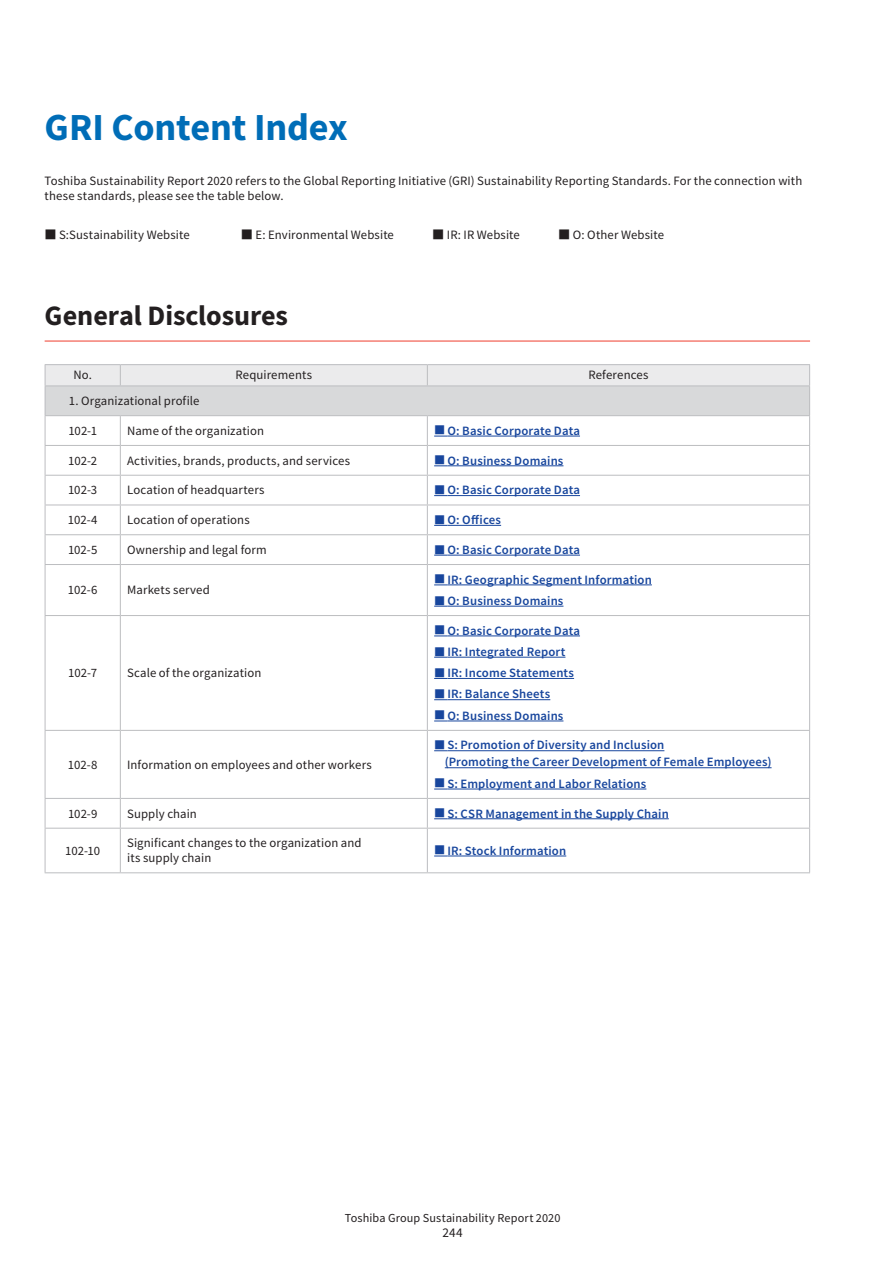
<style>
.page{position:relative;width:893px;height:1263px;background:#fff}
.page>*{position:absolute;margin:0;border:0;box-sizing:border-box;transform-origin:0 0}
._002_大タイトル{font:700 38.25px "Toshiba Sans";letter-spacing:-.005em;color:#006db7}
._017_E_見出_段落境界線オレンジ{font:700 28.2px "Toshiba Sans";color:#231f20}
.t1{font:13.35px "Toshiba Sans";color:#231f20}
._003__本文_頭ソロエ_段落前5mm{font:500 12.75px "Toshiba Sans";letter-spacing:.01em;color:#18469d}
._012_表内アタマソロエ{font:12.75px "Toshiba Sans";letter-spacing:.01em;color:#231f20}
._003__本文_頭ソロエ_段落前5mm-2{font:12.75px/14.9px "Toshiba Sans";letter-spacing:.01em;color:#231f20}
._011_表内センタリング{font:12.75px "Toshiba Sans";letter-spacing:.005em;color:#231f20}
.t2{font:12.15px "Toshiba Sans";letter-spacing:.01em;color:#231f20}
.s1{font-family:"Toshiba Sans JP";font-size:12.15px}
.s2{font-family:"Ryumin Pr 5";font-weight:300}
.s3{font-family:"Toshiba Sans JP";font-size:11.1px}
</style>
<div class="page">
<hr style="left:45px;top:341px;width:765px;height:1px;background:#ef3e2e">
<svg style="left:46px;top:565px;width:763px;height:307px"></svg>
<hr style="left:45px;top:364px;width:75px;height:1px;background:#bcbdc0">
<hr style="left:120px;top:364px;width:307px;height:1px;background:#bcbdc0">
<hr style="left:427px;top:364px;width:383px;height:1px;background:#bcbdc0">
<hr style="left:45px;top:564px;width:75px;height:1px;background:#bcbdc0">
<hr style="left:45px;top:565px;width:1px;height:50px;background:#bcbdc0">
<hr style="left:120px;top:564px;width:307px;height:1px;background:#bcbdc0">
<hr style="left:427px;top:564px;width:383px;height:1px;background:#bcbdc0">
<hr style="left:427px;top:565px;width:1px;height:50px;background:#bcbdc0">
<hr style="left:809px;top:565px;width:1px;height:50px;background:#bcbdc0">
<hr style="left:45px;top:615px;width:75px;height:1px;background:#bcbdc0">
<hr style="left:45px;top:616px;width:1px;height:114px;background:#bcbdc0">
<hr style="left:120px;top:615px;width:307px;height:1px;background:#bcbdc0">
<hr style="left:427px;top:615px;width:383px;height:1px;background:#bcbdc0">
<hr style="left:427px;top:616px;width:1px;height:114px;background:#bcbdc0">
<hr style="left:809px;top:616px;width:1px;height:114px;background:#bcbdc0">
<hr style="left:45px;top:730px;width:75px;height:1px;background:#bcbdc0">
<hr style="left:45px;top:731px;width:1px;height:67px;background:#bcbdc0">
<hr style="left:120px;top:730px;width:307px;height:1px;background:#bcbdc0">
<hr style="left:427px;top:730px;width:383px;height:1px;background:#bcbdc0">
<hr style="left:427px;top:731px;width:1px;height:67px;background:#bcbdc0">
<hr style="left:809px;top:731px;width:1px;height:67px;background:#bcbdc0">
<hr style="left:45px;top:798px;width:75px;height:1px;background:#bcbdc0">
<svg style="left:45px;top:799px;width:1px;height:29px"></svg>
<hr style="left:120px;top:798px;width:307px;height:1px;background:#bcbdc0">
<hr style="left:427px;top:798px;width:383px;height:1px;background:#bcbdc0">
<svg style="left:427px;top:799px;width:1px;height:29px"></svg>
<svg style="left:809px;top:799px;width:1px;height:29px"></svg>
<hr style="left:45px;top:828px;width:75px;height:1px;background:#bcbdc0">
<hr style="left:45px;top:828px;width:1px;height:44px;background:#bcbdc0">
<hr style="left:120px;top:828px;width:307px;height:1px;background:#bcbdc0">
<hr style="left:427px;top:828px;width:383px;height:1px;background:#bcbdc0">
<hr style="left:427px;top:828px;width:1px;height:44px;background:#bcbdc0">
<hr style="left:809px;top:828px;width:1px;height:44px;background:#bcbdc0">
<hr style="left:45px;top:872px;width:75px;height:1px;background:#bcbdc0">
<hr style="left:120px;top:872px;width:307px;height:1px;background:#bcbdc0">
<hr style="left:427px;top:872px;width:383px;height:1px;background:#bcbdc0">
<hr style="left:120px;top:565px;width:1px;height:50px;background:#bcbdc0">
<hr style="left:120px;top:616px;width:1px;height:114px;background:#bcbdc0">
<hr style="left:120px;top:731px;width:1px;height:67px;background:#bcbdc0">
<svg style="left:120px;top:799px;width:1px;height:29px"></svg>
<hr style="left:120px;top:828px;width:1px;height:44px;background:#bcbdc0">
<svg style="left:45px;top:365px;width:765px;height:199px"></svg>
<hr style="left:447px;top:555px;width:133px;height:1px;background:#18469d">
<svg style="left:434px;top:585px;width:13px;height:1px"></svg>
<hr style="left:447px;top:584px;width:205px;height:1px;background:#18469d">
<svg style="left:434px;top:606px;width:13px;height:1px"></svg>
<hr style="left:447px;top:606px;width:116px;height:1px;background:#18469d">
<svg style="left:434px;top:636px;width:13px;height:1px"></svg>
<hr style="left:447px;top:636px;width:133px;height:1px;background:#18469d">
<svg style="left:434px;top:657px;width:13px;height:1px"></svg>
<hr style="left:447px;top:657px;width:118px;height:1px;background:#18469d">
<svg style="left:434px;top:678px;width:13px;height:1px"></svg>
<hr style="left:447px;top:678px;width:127px;height:1px;background:#18469d">
<svg style="left:434px;top:699px;width:13px;height:1px"></svg>
<hr style="left:447px;top:699px;width:103px;height:1px;background:#18469d">
<svg style="left:434px;top:721px;width:13px;height:1px"></svg>
<hr style="left:447px;top:721px;width:116px;height:1px;background:#18469d">
<svg style="left:434px;top:750px;width:13px;height:1px"></svg>
<hr style="left:447px;top:750px;width:217px;height:1px;background:#18469d">
<hr style="left:445px;top:767px;width:327px;height:1px;background:#18469d">
<svg style="left:434px;top:789px;width:13px;height:1px"></svg>
<hr style="left:447px;top:789px;width:199px;height:1px;background:#18469d">
<svg style="left:434px;top:818px;width:13px;height:1px"></svg>
<hr style="left:447px;top:818px;width:222px;height:1px;background:#18469d">
<svg style="left:434px;top:856px;width:13px;height:1px"></svg>
<hr style="left:447px;top:856px;width:119px;height:1px;background:#18469d">
<p class="_002_大タイトル" style="left:45px;top:102px;width:305px">GRI Content Index</p>
<p class="_003__本文_頭ソロエ_段落前5mm-2" style="left:45px;top:173px;width:759px">Toshiba Sustainability Report 2020 refers to the Global Reporting Initiative (GRI) Sustainability Reporting Standards. For the connection with these standards, please see the table below.</p>
<p class="_003__本文_頭ソロエ_段落前5mm-2" style="left:45px;top:227px;width:621px"><span class="s1">■</span> S:Sustainability Website<span class="s2">　　　　</span><span class="s1">■</span> E: Environmental Website<span class="s2">　　　</span><span class="s1">■</span> IR: IR Website<span class="s2">　　　</span><span class="s1">■</span> O: Other Website</p>
<p class="_017_E_見出_段落境界線オレンジ" style="left:45px;top:297px;width:245px">General Disclosures</p>
<p class="_011_表内センタリング" style="left:73px;top:367px;width:20px">No.</p>
<p class="_011_表内センタリング" style="left:236px;top:367px;width:78px">Requirements</p>
<p class="_011_表内センタリング" style="left:588px;top:367px;width:62px">References</p>
<p class="_012_表内アタマソロエ" style="left:69px;top:393px;width:132px">1. Organizational profile</p>
<p class="_011_表内センタリング" style="left:68px;top:422px;width:30px">102-1</p>
<p class="_012_表内アタマソロエ" style="left:127px;top:422px;width:138px">Name of the organization</p>
<p class="_003__本文_頭ソロエ_段落前5mm" style="left:434px;top:422px;width:147px"><span class="s3">■</span> O: Basic Corporate Data</p>
<p class="_011_表内センタリング" style="left:68px;top:452px;width:30px">102-2</p>
<p class="_012_表内アタマソロエ" style="left:127px;top:452px;width:224px">Activities, brands, products, and services</p>
<p class="_003__本文_頭ソロエ_段落前5mm" style="left:434px;top:452px;width:131px"><span class="s3">■</span> O: Business Domains</p>
<p class="_011_表内センタリング" style="left:68px;top:482px;width:31px">102-3</p>
<p class="_012_表内アタマソロエ" style="left:127px;top:482px;width:139px">Location of headquarters</p>
<p class="_003__本文_頭ソロエ_段落前5mm" style="left:434px;top:482px;width:147px"><span class="s3">■</span> O: Basic Corporate Data</p>
<p class="_011_表内センタリング" style="left:68px;top:512px;width:31px">102-4</p>
<p class="_012_表内アタマソロエ" style="left:127px;top:512px;width:124px">Location of operations</p>
<p class="_003__本文_頭ソロエ_段落前5mm" style="left:434px;top:511px;width:68px"><span class="s3">■</span> O: Offices</p>
<p class="_011_表内センタリング" style="left:68px;top:541px;width:31px">102-5</p>
<p class="_012_表内アタマソロエ" style="left:127px;top:541px;width:141px">Ownership and legal form</p>
<p class="_003__本文_頭ソロエ_段落前5mm" style="left:434px;top:541px;width:147px"><span class="s3">■</span> O: Basic Corporate Data</p>
<p class="_011_表内センタリング" style="left:68px;top:582px;width:31px">102-6</p>
<p class="_012_表内アタマソロエ" style="left:127px;top:582px;width:84px">Markets served</p>
<p class="_003__本文_頭ソロエ_段落前5mm" style="left:434px;top:571px;width:219px"><span class="s3">■</span> IR: Geographic Segment Information</p>
<p class="_003__本文_頭ソロエ_段落前5mm" style="left:434px;top:592px;width:131px"><span class="s3">■</span> O: Business Domains</p>
<p class="_011_表内センタリング" style="left:68px;top:665px;width:30px">102-7</p>
<p class="_012_表内アタマソロエ" style="left:127px;top:665px;width:136px">Scale of the organization</p>
<p class="_011_表内センタリング" style="left:68px;top:756px;width:31px">102-8</p>
<p class="_012_表内アタマソロエ" style="left:127px;top:756px;width:246px">Information on employees and other workers</p>
<p class="_003__本文_頭ソロエ_段落前5mm" style="left:434px;top:622px;width:147px"><span class="s3">■</span> O: Basic Corporate Data</p>
<p class="_003__本文_頭ソロエ_段落前5mm" style="left:434px;top:643px;width:133px"><span class="s3">■</span> IR: Integrated Report</p>
<p class="_003__本文_頭ソロエ_段落前5mm" style="left:434px;top:664px;width:141px"><span class="s3">■</span> IR: Income Statements</p>
<p class="_003__本文_頭ソロエ_段落前5mm" style="left:434px;top:686px;width:118px"><span class="s3">■</span> IR: Balance Sheets</p>
<p class="_003__本文_頭ソロエ_段落前5mm" style="left:434px;top:707px;width:131px"><span class="s3">■</span> O: Business Domains</p>
<p class="_003__本文_頭ソロエ_段落前5mm" style="left:434px;top:737px;width:232px"><span class="s3">■</span> S: Promotion of Diversity and Inclusion</p>
<p class="_003__本文_頭ソロエ_段落前5mm" style="left:445px;top:754px;width:328px">(Promoting the Career Development of Female Employees)</p>
<p class="_003__本文_頭ソロエ_段落前5mm" style="left:434px;top:775px;width:214px"><span class="s3">■</span> S: Employment and Labor Relations</p>
<p class="_011_表内センタリング" style="left:68px;top:805px;width:31px">102-9</p>
<p class="_012_表内アタマソロエ" style="left:127px;top:805px;width:71px">Supply chain</p>
<p class="_003__本文_頭ソロエ_段落前5mm" style="left:434px;top:805px;width:236px"><span class="s3">■</span> S: CSR Management in the Supply Chain</p>
<p class="_011_表内センタリング" style="left:65px;top:842px;width:36px">102-10</p>
<p class="_012_表内アタマソロエ" style="left:127px;top:835px;width:236px">Significant changes to the organization and</p>
<p class="_012_表内アタマソロエ" style="left:127px;top:850px;width:86px">its supply chain</p>
<p class="_003__本文_頭ソロエ_段落前5mm" style="left:434px;top:842px;width:134px"><span class="s3">■</span> IR: Stock Information</p>
<p class="t2" style="left:345px;top:1210px;width:217px">Toshiba Group Sustainability Report 2020</p>
<p class="t1" style="left:442px;top:1224px;width:22px">244</p>
</div>
